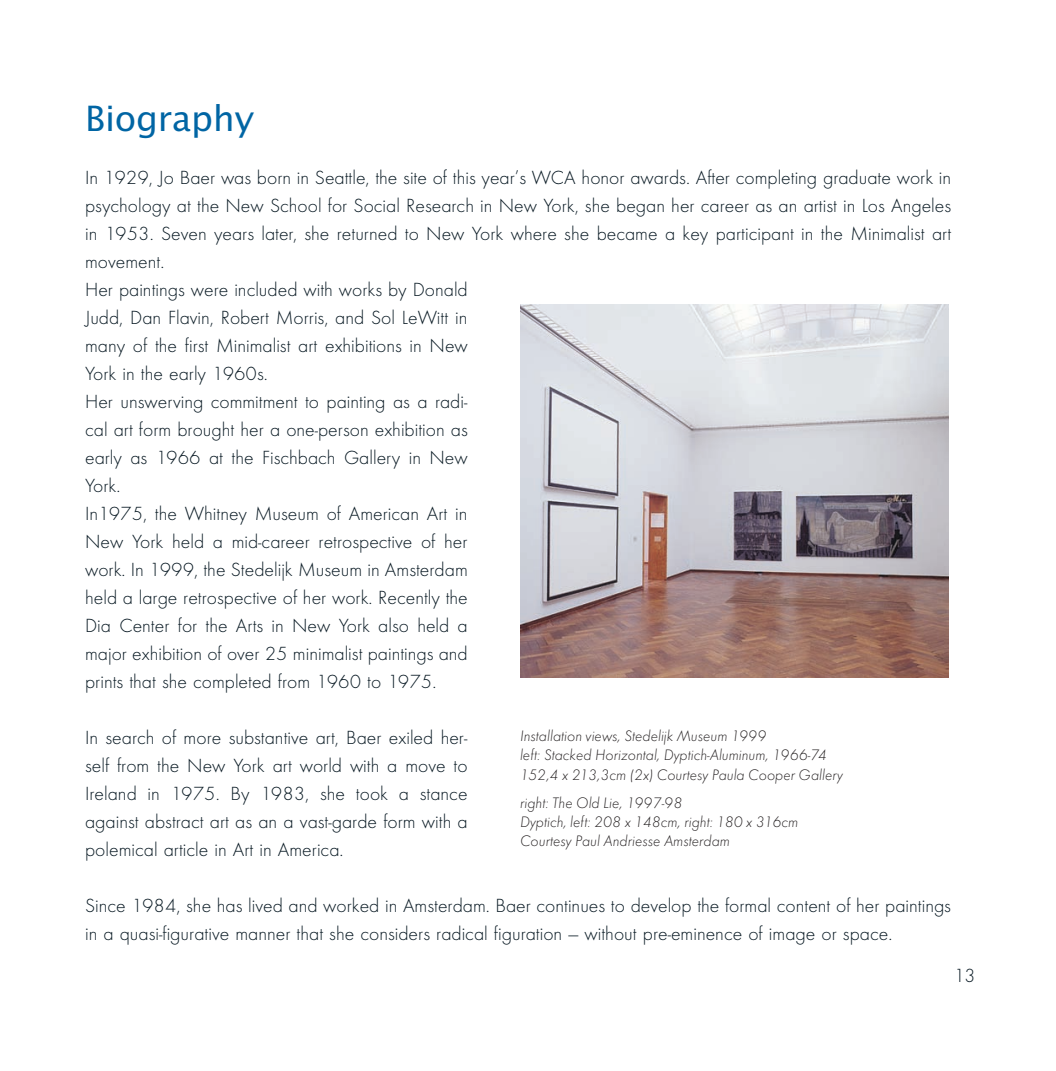
<style>
.page{position:relative;width:1056px;height:1071px;background:#fff}
.page>*{position:absolute;margin:0;border:0;box-sizing:border-box;transform-origin:0 0}
.t1{font:35px "Lucida Sans";letter-spacing:-.005em;color:#0065a4}
.t2{font:19.78px/28px "Futura Lgt";color:#071822}
.t3{font:15.75px/19.2px "Futura Lgt Itl";color:#231f20}
</style>
<div class="page">
<img style="left:520px;top:305px;width:428px;height:372px">
<h1 class="t1" style="left:85px;top:104px;width:171px">Biography</h1>
<p class="t2" style="left:85px;top:165px;width:867px">In 1929, Jo Baer was born in Seattle, the site of this year’s WCA honor awards. After completing graduate work in psychology at the New School for Social Research in New York, she began her career as an artist in Los Angeles in 1953. Seven years later, she returned to New York where she became a key participant in the Minimalist art movement.<br>Her paintings were included with works by Donald<br>Judd, Dan Flavin, Robert Morris, and Sol LeWitt in<br>many of the first Minimalist art exhibitions in New<br>York in the early 1960s.<br>Her unswerving commitment to painting as a radi-<br>cal art form brought her a one-person exhibition as<br>early as 1966 at the Fischbach Gallery in New<br>York.<br>In1975, the Whitney Museum of American Art in<br>New York held a mid-career retrospective of her<br>work. In 1999, the Stedelijk Museum in Amsterdam<br>held a large retrospective of her work. Recently the<br>Dia Center for the Arts in New York also held a<br>major exhibition of over 25 minimalist paintings and<br>prints that she completed from 1960 to 1975.</p>
<p class="t2" style="left:85px;top:725px;width:384px;text-align:justify">In search of more substantive art, Baer exiled her&shy;self from the New York art world with a move to Ireland in 1975. By 1983, she took a stance against abstract art as an a vast-garde form with a polemical article in Art in America.</p>
<p class="t2" style="left:85px;top:893px;width:867px">Since 1984, she has lived and worked in Amsterdam. Baer continues to develop the formal content of her paintings in a quasi-figurative manner that she considers radical figuration — without pre-eminence of image or space.</p>
<p class="t3" style="left:520px;top:727px;width:324px">Installation views, Stedelijk Museum 1999<br>left: Stacked Horizontal, Dyptich-Aluminum, 1966-74<br>152,4 x 213,3cm (2x) Courtesy Paula Cooper Gallery</p>
<p class="t3" style="left:520px;top:794px;width:280px">right: The Old Lie, 1997-98<br>Dyptich, left: 208 x 148cm, right: 180 x 316cm<br>Courtesy Paul Andriesse Amsterdam</p>
<p class="t2" style="left:953px;top:963px;width:23px">13</p>
</div>
